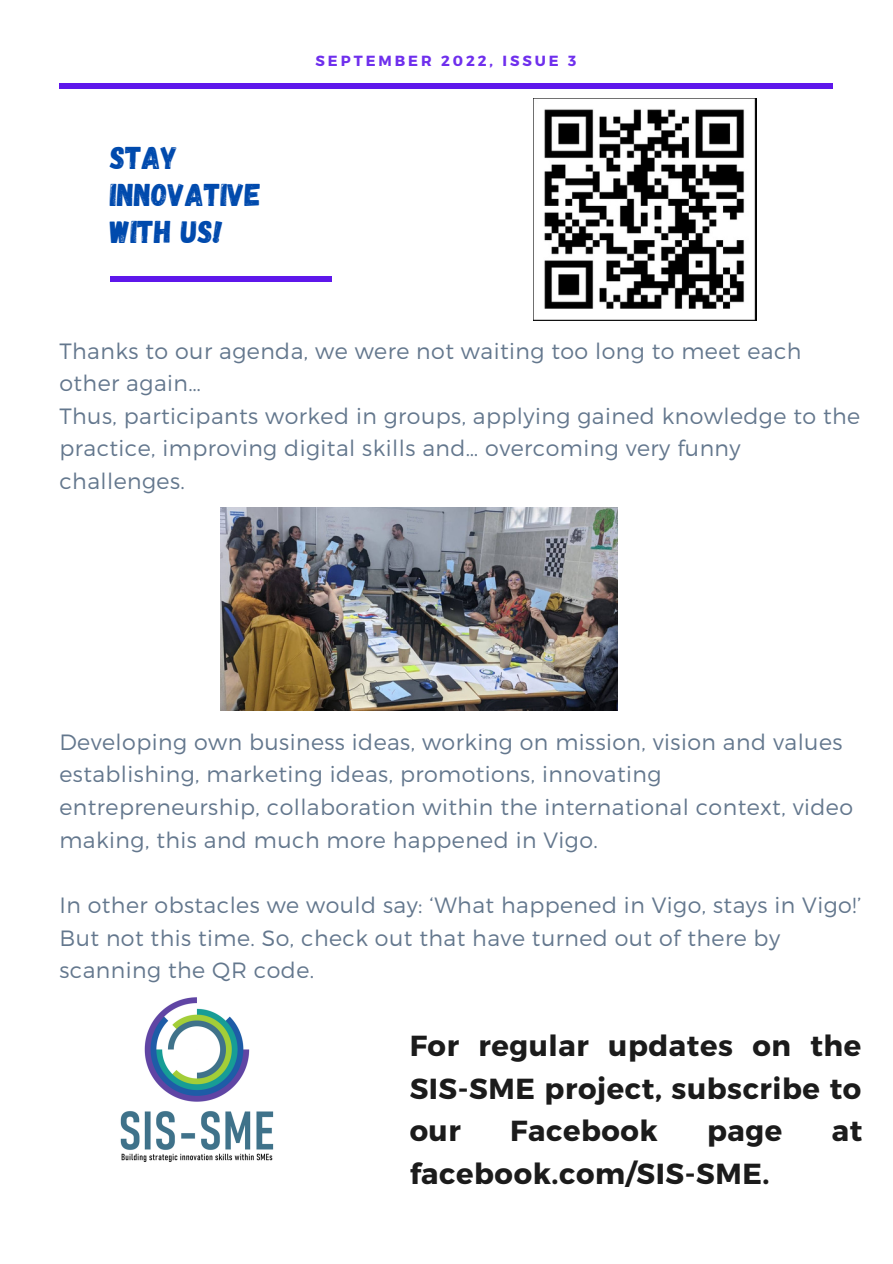
<style>
.page{position:relative;width:893px;height:1264px;background:#fff}
.page>*{position:absolute;margin:0;border:0;box-sizing:border-box;transform-origin:0 0}
.t1{font:31.5px/37px "Gagalin";color:#004aad}
.t2{font:700 28.95px/42.6px "Montserrat";letter-spacing:.02em;color:#000;text-align:justify}
.t3{font:300 22.05px/32.5px "Montserrat";letter-spacing:.02em;color:#516780}
.t4{font:700 14.7px "Montserrat";letter-spacing:.2em;color:#5e17eb}
</style>
<div class="page">
<div style="left:59px;top:83px;width:774px;height:6px;background:#5e17eb"></div>
<img style="left:120px;top:997px;width:154px;height:165px">
<div style="left:110px;top:276px;width:221px;height:6px;background:#5e17eb"></div>
<img style="left:533px;top:99px;width:223px;height:221px">
<img style="left:221px;top:507px;width:396px;height:203px">
<h1 class="t1" style="left:110px;top:137px;width:152px">STAY<br>INNOVATIVE<br>WITH US!</h1>
<p class="t4" style="left:315px;top:51px;width:262px">SEPTEMBER 2022, ISSUE 3</p>
<p class="t3" style="left:59px;top:333px;width:802px">Thanks to our agenda, we were not waiting too long to meet each other again…<br>Thus, participants worked in groups, applying gained knowledge to the practice, improving digital skills and… overcoming very funny challenges.</p>
<p class="t3" style="left:59px;top:724px;width:795px">Developing own business ideas, working on mission, vision and values establishing, marketing ideas, promotions, innovating entrepreneurship, collaboration within the international context, video making, this and much more happened in Vigo.</p>
<p class="t3" style="left:59px;top:887px;width:803px">In other obstacles we would say: ‘What happened in Vigo, stays in Vigo!’<br>But not this time. So, check out that have turned out of there by scanning the QR code.</p>
<h2 class="t2" style="left:409px;top:1022px;width:453px">For regular updates on the SIS-SME project, subscribe to our</h2>
<h2 class="t2" style="left:510px;top:1108px;width:149px">Facebook</h2>
<h2 class="t2" style="left:707px;top:1108px;width:77px">page</h2>
<h2 class="t2" style="left:831px;top:1108px;width:32px">at</h2>
<h2 class="t2" style="left:409px;top:1150px;width:361px">facebook.com/SIS-SME.</h2>
</div>
